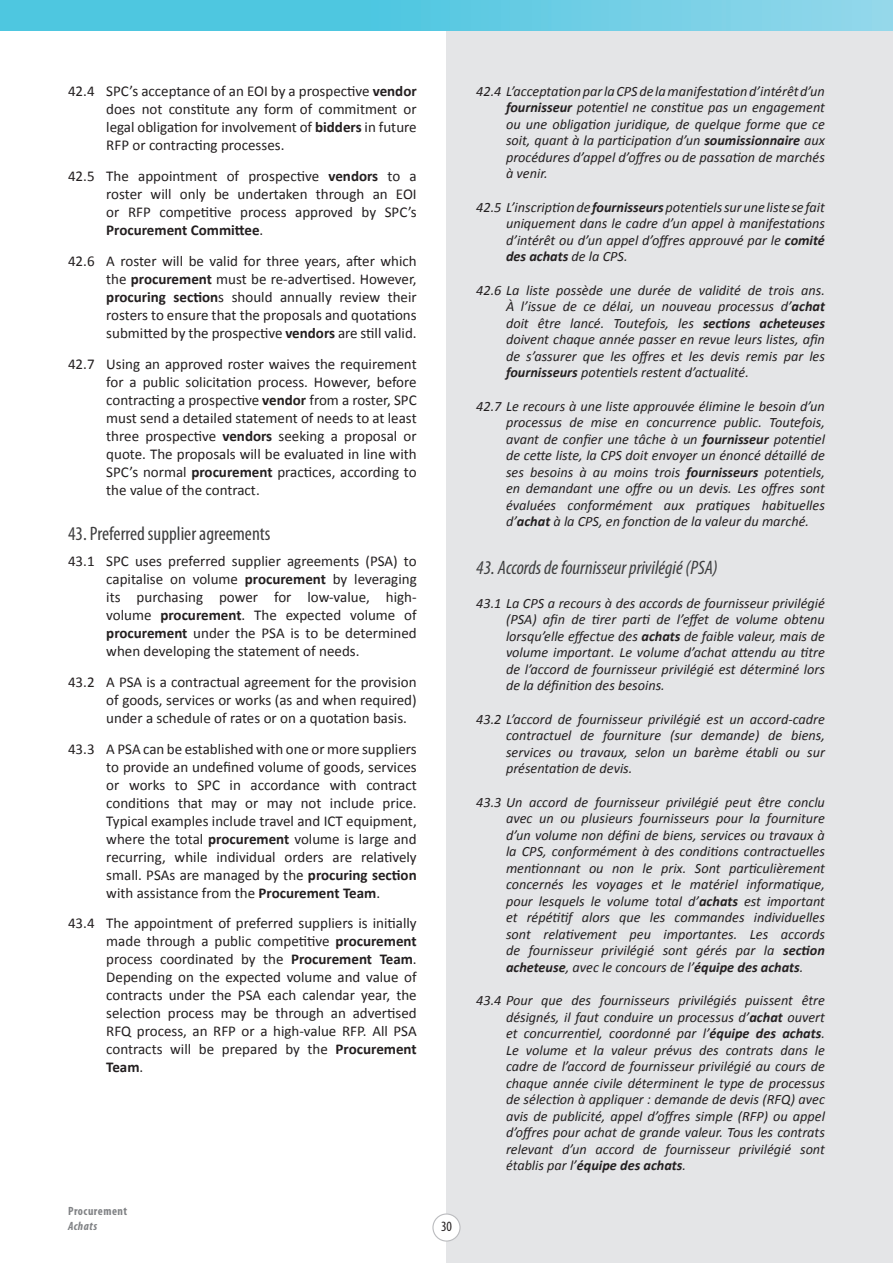
<style>
.page{position:relative;width:893px;height:1263px;background:#fff}
.page>*{position:absolute;margin:0;border:0;box-sizing:border-box;transform-origin:0 0}
.t1{font:italic condensed 19.5px "Myriad Pro";color:#3e3e3f}
.t2{font:condensed 19.5px "Myriad Pro";color:#3e3e3f}
.t3{font:15px/18px "Calibri";color:#231f20;text-align:justify}
.t4{font:italic 14.25px/16.5px "Calibri";color:#231f20;text-align:justify}
.t5{font:condensed 14.25px "Myriad Pro";color:#231f20}
.t6{font:700 condensed 12px "Myriad Pro";letter-spacing:.04em;color:#808285}
.t7{font:italic 700 condensed 12px "Myriad Pro";letter-spacing:.04em;color:#808285}
.s1{font-weight:700}
</style>
<div class="page">
<div style="left:446px;top:0;width:447px;height:1263px;background:#e4e5e7"></div>
<div style="left:433px;top:1214px;width:27px;height:27px;background:#fff;border-radius:50%"></div>
<div style="left:432px;top:1213px;width:29px;height:28px;border:1px solid #bcbdc0;border-radius:50%"></div>
<img style="left:0;top:0;width:893px;height:30px">
<p class="t3" style="left:106px;top:82px;width:312px;text-indent:-38px">42.4 SPC’s acceptance of an EOI by a prospective <span class="s1">vendor </span>does not constitute any form of commitment or legal obligation for involvement of <span class="s1">bidders</span> in future RFP or contracting processes.</p>
<p class="t3" style="left:106px;top:167px;width:312px;text-indent:-38px">42.5 The appointment of prospective <span class="s1">vendors</span> to a roster will only be undertaken through an EOI or RFP competitive process approved by SPC’s <span class="s1">Procurement Committee</span>.</p>
<p class="t3" style="left:106px;top:252px;width:312px;text-indent:-38px">42.6 A roster will be valid for three years, after which the <span class="s1">procurement</span> must be re-advertised. However, <span class="s1">procuring section</span>s should annually review their rosters to ensure that the proposals and quotations submitted by the prospective <span class="s1">vendors</span> are still valid.</p>
<p class="t3" style="left:106px;top:355px;width:312px;text-indent:-38px">42.7 Using an approved roster waives the requirement for a public solicitation process. However, before contracting a prospective <span class="s1">vendor</span> from a roster, SPC must send a detailed statement of needs to at least three prospective <span class="s1">vendors</span> seeking a proposal or quote. The proposals will be evaluated in line with SPC’s normal <span class="s1">procurement</span> practices, according to the value of the contract.</p>
<h1 class="t2" style="left:68px;top:521px;width:204px">43. Preferred supplier agreements</h1>
<p class="t3" style="left:106px;top:552px;width:312px;text-indent:-38px">43.1 SPC uses preferred supplier agreements (PSA) to capitalise on volume <span class="s1">procurement</span> by leveraging its purchasing power for low-value, high&shy;volume <span class="s1">procurement</span>. The expected volume of <span class="s1">procurement</span> under the PSA is to be determined when developing the statement of needs.</p>
<p class="t3" style="left:106px;top:673px;width:312px;text-indent:-38px">43.2 A PSA is a contractual agreement for the provision of goods, services or works (as and when required) under a schedule of rates or on a quotation basis.</p>
<p class="t3" style="left:106px;top:740px;width:312px;text-indent:-38px">43.3 A PSA can be established with one or more suppliers to provide an undefined volume of goods, services or works to SPC in accordance with contract conditions that may or may not include price.<br>Typical examples include travel and ICT equipment, where the total <span class="s1">procurement</span> volume is large and recurring, while individual orders are relatively small. PSAs are managed by the <span class="s1">procuring section </span>with assistance from the <span class="s1">Procurement Team</span>.</p>
<p class="t3" style="left:106px;top:914px;width:312px;text-indent:-38px">43.4 The appointment of preferred suppliers is initially made through a public competitive <span class="s1">procurement </span>process coordinated by the <span class="s1">Procurement Team</span>.<br>Depending on the expected volume and value of contracts under the PSA each calendar year, the selection process may be through an advertised RFQ process, an RFP or a high-value RFP. All PSA contracts will be prepared by the <span class="s1">Procurement Team</span>.</p>
<p class="t6" style="left:68px;top:1204px;width:61px">Procurement</p>
<p class="t7" style="left:68px;top:1218px;width:31px">Achats</p>
<p class="t5" style="left:441px;top:1218px;width:12px">30</p>
<p class="t4" style="left:506px;top:82px;width:320px;text-indent:-30px">42.4 L’acceptation par la CPS de la manifestation d’intérêt d’un <span class="s1">fournisseur</span> potentiel ne constitue pas un engagement ou une obligation juridique, de quelque forme que ce soit, quant à la participation d’un <span class="s1">soumissionnaire</span> aux procédures d’appel d’offres ou de passation de marchés à venir.</p>
<p class="t4" style="left:506px;top:198px;width:320px;text-indent:-30px">42.5 L’inscription de <span class="s1">fournisseurs</span> potentiels sur une liste se fait uniquement dans le cadre d’un appel à manifestations d’intérêt ou d’un appel d’offres approuvé par le <span class="s1">comité des achats</span> de la CPS.</p>
<p class="t4" style="left:506px;top:281px;width:320px;text-indent:-30px">42.6 La liste possède une durée de validité de trois ans.<br>À l’issue de ce délai, un nouveau processus d’<span class="s1">achat </span>doit être lancé. Toutefois, les <span class="s1">sections acheteuses </span>doivent chaque année passer en revue leurs listes, afin de s’assurer que les offres et les devis remis par les <span class="s1">fournisseurs</span> potentiels restent d’actualité.</p>
<p class="t4" style="left:506px;top:397px;width:320px;text-indent:-30px">42.7 Le recours à une liste approuvée élimine le besoin d’un processus de mise en concurrence public. Toutefois, avant de confier une tâche à un <span class="s1">fournisseur</span> potentiel de cette liste, la CPS doit envoyer un énoncé détaillé de ses besoins à au moins trois <span class="s1">fournisseurs</span> potentiels, en demandant une offre ou un devis. Les offres sont évaluées conformément aux pratiques habituelles d’<span class="s1">achat</span> à la CPS, en fonction de la valeur du marché.</p>
<h1 class="t1" style="left:476px;top:556px;width:243px">43. Accords de fournisseur privilégié (PSA)</h1>
<p class="t4" style="left:506px;top:594px;width:320px;text-indent:-30px">43.1 La CPS a recours à des accords de fournisseur privilégié (PSA) afin de tirer parti de l’effet de volume obtenu lorsqu’elle effectue des <span class="s1">achats</span> de faible valeur, mais de volume important. Le volume d’achat attendu au titre de l’accord de fournisseur privilégié est déterminé lors de la définition des besoins.</p>
<p class="t4" style="left:506px;top:710px;width:320px;text-indent:-30px">43.2 L’accord de fournisseur privilégié est un accord-cadre contractuel de fourniture (sur demande) de biens, services ou travaux, selon un barème établi ou sur présentation de devis.</p>
<p class="t4" style="left:506px;top:793px;width:320px;text-indent:-30px">43.3 Un accord de fournisseur privilégié peut être conclu avec un ou plusieurs fournisseurs pour la fourniture d’un volume non défini de biens, services ou travaux à la CPS, conformément à des conditions contractuelles mentionnant ou non le prix. Sont particulièrement concernés les voyages et le matériel informatique, pour lesquels le volume total d’<span class="s1">achats</span> est important et répétitif alors que les commandes individuelles sont relativement peu importantes. Les accords de fournisseur privilégié sont gérés par la <span class="s1">section acheteuse</span>, avec le concours de l’<span class="s1">équipe des achats</span>.</p>
<p class="t4" style="left:506px;top:992px;width:320px;text-indent:-30px">43.4 Pour que des fournisseurs privilégiés puissent être désignés, il faut conduire un processus d’<span class="s1">achat</span> ouvert et concurrentiel, coordonné par l’<span class="s1">équipe des achats</span>.<br>Le volume et la valeur prévus des contrats dans le cadre de l’accord de fournisseur privilégié au cours de chaque année civile déterminent le type de processus de sélection à appliquer : demande de devis (RFQ) avec avis de publicité, appel d’offres simple (RFP) ou appel d’offres pour achat de grande valeur. Tous les contrats relevant d’un accord de fournisseur privilégié sont établis par l’<span class="s1">équipe des achats</span>.</p>
</div>
